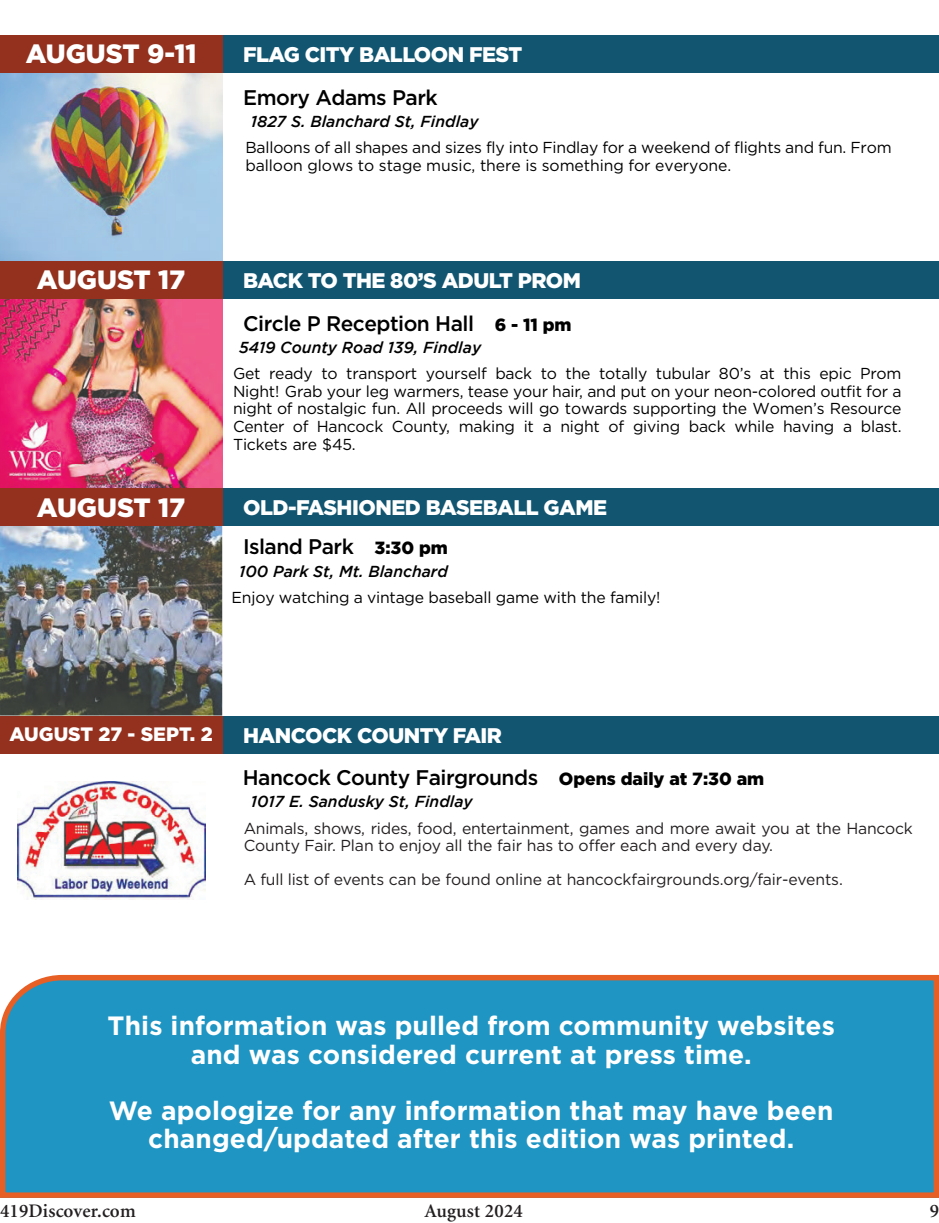
<style>
.page{position:relative;width:939px;height:1223px;background:#fff}
.page>*{position:absolute;margin:0;border:0;box-sizing:border-box;transform-origin:0 0}
.t1{font:700 26.43px/28.2px "Gotham";letter-spacing:.005em;color:#fff;text-align:center}
.t2{font:900 26.43px "Gotham";color:#fff}
.t3{font:500 21.18px "Gotham";letter-spacing:-.025em;color:#000}
.t4{font:900 21.18px "Gotham";letter-spacing:-.025em;color:#fff}
.t5{font:900 19.43px "Gotham";color:#fff}
.t6{font:600 19.25px "Minion";letter-spacing:.01em;color:#231f20}
.t7{font:15.92px/26.4px "Gotham";letter-spacing:-.015em;color:#000}
.t8{font:15.92px/26.4px "Gotham";letter-spacing:-.015em;color:#231f20}
.s1{font-weight:500}
.s2{font-weight:900;font-size:17.68px}
.s3{font-weight:500;color:#000}
</style>
<div class="page">
<img style="left:0;top:526px;width:222px;height:189px">
<img style="left:0;top:73px;width:222px;height:188px">
<img style="left:0;top:299px;width:222px;height:189px">
<div style="left:0;top:974px;width:939px;height:223px;background:#1e95c3"></div>
<div style="left:220px;top:35px;width:719px;height:38px;background:#115571"></div>
<div style="left:0;top:35px;width:222px;height:38px;background:#93311e"></div>
<div style="left:220px;top:261px;width:719px;height:38px;background:#115571"></div>
<div style="left:0;top:261px;width:222px;height:38px;background:#93311e"></div>
<div style="left:220px;top:488px;width:719px;height:38px;background:#115571"></div>
<div style="left:0;top:488px;width:222px;height:38px;background:#93311e"></div>
<div style="left:220px;top:715px;width:719px;height:38px;background:#115571"></div>
<div style="left:0;top:715px;width:222px;height:38px;background:#93311e"></div>
<img style="left:18px;top:781px;width:187px;height:118px">
<p class="t2" style="left:26px;top:39px;width:172px">AUGUST 9-11</p>
<p class="t4" style="left:243px;top:42px;width:280px">FLAG CITY BALLOON FEST</p>
<p class="t3" style="left:243px;top:85px;width:196px">Emory Adams Park</p>
<p class="t7" style="left:245px;top:107px;width:648px;text-indent:5px"><span class="s1">1827 S. Blanchard St, Findlay<br></span>Balloons of all shapes and sizes fly into Findlay for a weekend of flights and fun. From</p>
<p class="t7" style="left:245px;top:151px;width:487px">balloon glows to stage music, there is something for everyone.</p>
<p class="t2" style="left:37px;top:264px;width:150px">AUGUST 17</p>
<p class="t2" style="left:37px;top:492px;width:150px">AUGUST 17</p>
<p class="t4" style="left:243px;top:268px;width:339px">BACK TO THE 80’S ADULT PROM</p>
<p class="t3" style="left:243px;top:311px;width:330px">Circle P Reception Hall <span class="s2">6 - 11 pm</span></p>
<p class="t7" style="left:233px;top:333px;width:670px;text-indent:6px"><span class="s1">5419 County Road 139, Findlay<br></span>Get ready to transport yourself back to the totally tubular 80’s at this epic Prom</p>
<p class="t7" style="left:233px;top:382px;width:670px;line-height:17.7px;text-align:justify">Night! Grab your leg warmers, tease your hair, and put on your neon-colored outfit for a night of nostalgic fun. All proceeds will go towards supporting the Women’s Resource Center of Hancock County, making it a night of giving back while having a blast.<br>Tickets are $45.</p>
<p class="t4" style="left:243px;top:495px;width:365px">OLD-FASHIONED BASEBALL GAME</p>
<p class="t3" style="left:243px;top:534px;width:206px">Island Park <span class="s2">3:30 pm</span></p>
<p class="t7" style="left:232px;top:557px;width:430px;text-indent:8px"><span class="s1">100 Park St, Mt. Blanchard<br></span>Enjoy watching a vintage baseball game with the family!</p>
<p class="t5" style="left:10px;top:723px;width:205px">AUGUST 27 - SEPT. 2</p>
<p class="t4" style="left:243px;top:722px;width:260px">HANCOCK COUNTY FAIR</p>
<p class="t3" style="left:243px;top:765px;width:523px">Hancock County Fairgrounds <span class="s2">Opens daily at 7:30 am</span></p>
<p class="t8" style="left:244px;top:788px;width:670px;text-indent:7px"><span class="s3">1017 E. Sandusky St, Findlay<br></span>Animals, shows, rides, food, entertainment, games and more await you at the Hancock</p>
<p class="t8" style="left:244px;top:828px;width:601px;line-height:33.4px">County Fair. Plan to enjoy all the fair has to offer each and every day.<br>A full list of events can be found online at hancockfairgrounds.org/fair-events.</p>
<p class="t1" style="left:108px;top:1011px;width:728px">This information was pulled from community websites and was considered current at press time.</p>
<p class="t1" style="left:109px;top:1095px;width:726px">We apologize for any information that may have been changed/updated after this edition was printed.</p>
<p class="t6" style="left:0;top:1200px;width:137px">419Discover.com</p>
<p class="t6" style="left:424px;top:1200px;width:100px">August 2024</p>
<p class="t6" style="left:929px;top:1200px;width:11px">9</p>
</div>
